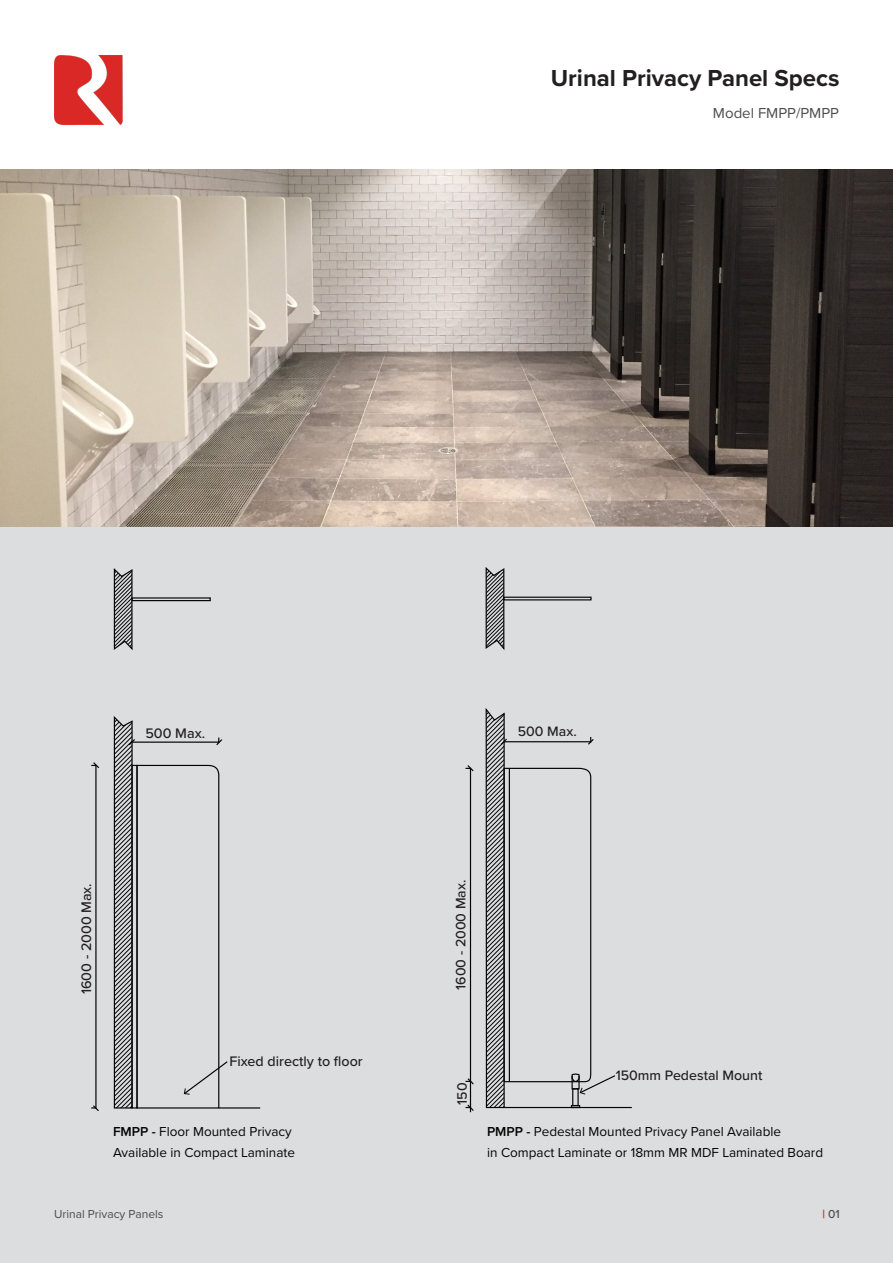
<style>
.page{position:relative;width:893px;height:1263px;background:#fff}
.page>*{position:absolute;margin:0;border:0;box-sizing:border-box;transform-origin:0 0}
.t1{font:700 24px "Proxima Nova";color:#231f20}
.t2{font:15px "Proxima Nova";color:#4d4d4f}
.t3{font:500 14.4px "Proxima Nova";color:#231f20}
.t4{font:500 14.1px "Proxima Nova";color:#231f20}
.Paragraph_Style_1{font:13.5px/21px "Proxima Nova";color:#040503}
.t5{font:12px "Proxima Nova";color:#4b4c4d}
.t6{font:500 12px "Proxima Nova";color:#4b4c4d}
.s1{font-weight:600}
.s2{font-weight:700;color:#da2926}
</style>
<div class="page">
<div style="left:0;top:526px;width:893px;height:737px;background:#dcdddf"></div>
<img style="left:54px;top:55px;width:69px;height:70px">
<svg style="left:92px;top:762px;width:7px;height:7px"></svg>
<svg style="left:92px;top:1104px;width:7px;height:7px"></svg>
<div style="left:131px;top:597px;width:80px;height:4px;border:1px solid #040503"></div>
<svg style="left:113px;top:568px;width:20px;height:82px"></svg>
<svg style="left:113px;top:716px;width:116px;height:393px"></svg>
<hr style="left:219px;top:1107px;width:41px;height:1px;background:#040503">
<svg style="left:485px;top:708px;width:147px;height:401px"></svg>
<svg style="left:465px;top:765px;width:9px;height:347px"></svg>
<svg style="left:486px;top:709px;width:130px;height:399px"></svg>
<div style="left:503px;top:597px;width:89px;height:3px;border:1px solid #040503"></div>
<svg style="left:485px;top:567px;width:20px;height:83px"></svg>
<img style="left:0;top:170px;width:893px;height:356px">
<p class="t1" style="left:551px;top:60px;width:290px">Urinal Privacy Panel Specs</p>
<p class="t2" style="left:713px;top:102px;width:128px">Model FMPP/PMPP</p>
<p class="t3" style="left:145px;top:722px;width:61px">500 Max.</p>
<p class="t4" style="left:518px;top:721px;width:60px">500 Max.</p>
<p class="t3" style="left:76px;top:994px;width:113px;rotate:-90deg">1600 - 2000 Max.</p>
<p class="t4" style="left:450px;top:990px;width:111px;rotate:-90deg">1600 - 2000 Max.</p>
<p class="t3" style="left:230px;top:1050px;width:135px">Fixed directly to floor</p>
<p class="t4" style="left:452px;top:1105px;width:24px;rotate:-90deg">150</p>
<p class="t4" style="left:616px;top:1065px;width:148px">150mm Pedestal Mount</p>
<p class="Paragraph_Style_1" style="left:113px;top:1120px;width:184px"><span class="s1">FMPP -</span> Floor Mounted Privacy<br>Available in Compact Laminate</p>
<p class="Paragraph_Style_1" style="left:487px;top:1120px;width:295px"><span class="s1">PMPP -</span> Pedestal Mounted Privacy Panel Available</p>
<p class="Paragraph_Style_1" style="left:487px;top:1141px;width:338px">in Compact Laminate or 18mm MR MDF Laminated Board</p>
<p class="t5" style="left:54px;top:1205px;width:111px">Urinal Privacy Panels</p>
<p class="t6" style="left:822px;top:1205px;width:19px"><span class="s2">|</span> 01</p>
</div>
